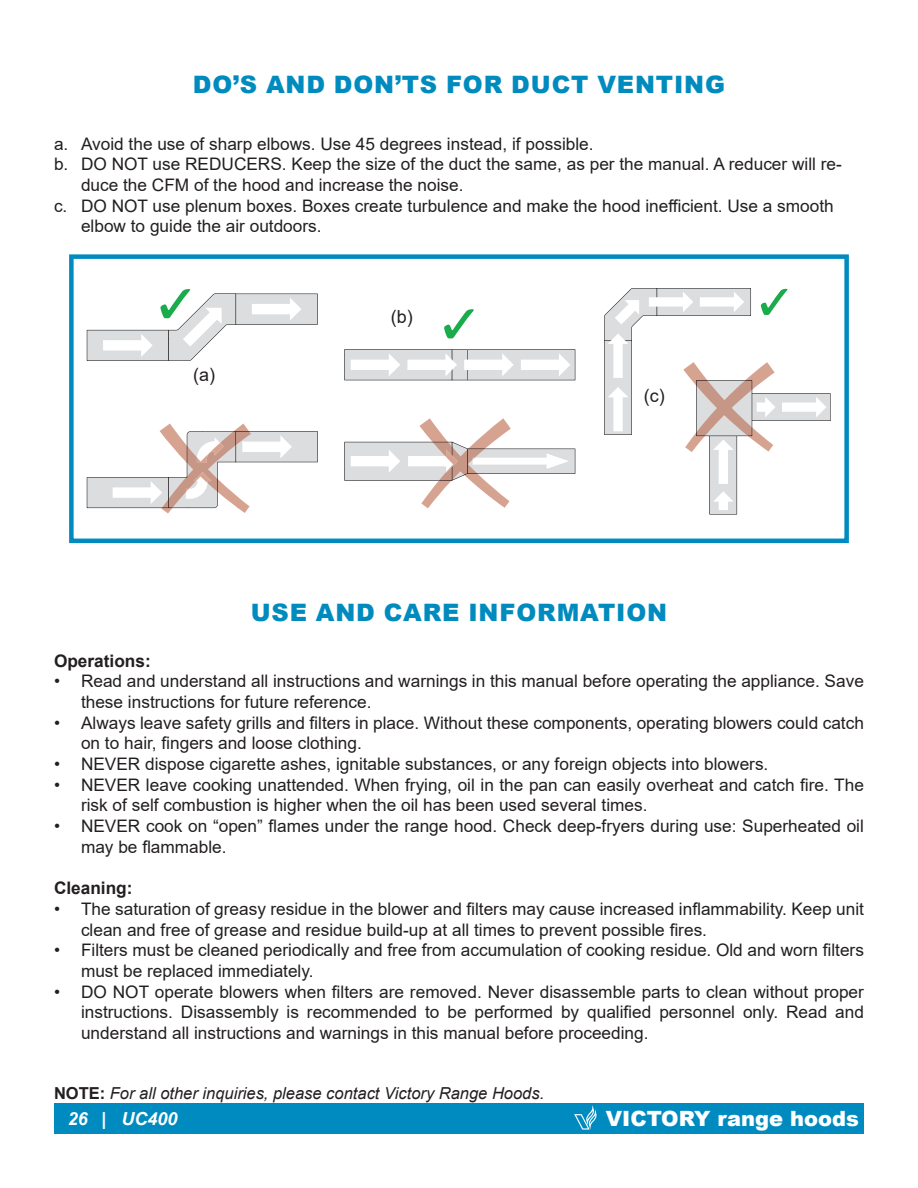
<style>
.page{position:relative;width:918px;height:1188px;background:#fff}
.page>*{position:absolute;margin:0;border:0;box-sizing:border-box;transform-origin:0 0}
.t1{font:900 24px "Arial";letter-spacing:.035em;color:#008bbf}
.t2{font:900 21px "Arial";color:#fff}
.t3{font:18px "Arial";color:#231f20}
.t4{font:italic 700 18px "Arial";color:#fff}
.t5{font:17.25px/20.7px "Arial";color:#231f20}
.t6{font:700 17.25px "Arial";color:#231f20}
.t7{font:italic 16.5px "Arial";color:#231f20}
.s1{font-weight:700;font-style:normal}
</style>
<div class="page">
<div style="left:54px;top:1104px;width:805px;height:30px;background:#008bc0"></div>
<svg style="left:574px;top:1105px;width:23px;height:25px"></svg>
<div style="left:69px;top:254px;width:780px;height:289px;border:4px solid #008bc0"></div>
<svg style="left:87px;top:424px;width:231px;height:90px"></svg>
<svg style="left:87px;top:289px;width:231px;height:72px"></svg>
<svg style="left:344px;top:418px;width:231px;height:90px"></svg>
<svg style="left:344px;top:349px;width:231px;height:31px"></svg>
<svg style="left:444px;top:309px;width:30px;height:29px"></svg>
<svg style="left:604px;top:288px;width:227px;height:227px"></svg>
<p class="t1" style="left:193px;top:67px;width:534px">DO’S AND DON’TS FOR DUCT VENTING</p>
<p class="t5" style="left:54px;top:133px;width:541px">a. Avoid the use of sharp elbows. Use 45 degrees instead, if possible.</p>
<p class="t5" style="left:81px;top:154px;width:762px;text-indent:-27px">b. DO NOT use REDUCERS. Keep the size of the duct the same, as per the manual. A reducer will re&shy;duce the CFM of the hood and increase the noise.</p>
<p class="t5" style="left:81px;top:195px;width:754px;text-indent:-27px">c. DO NOT use plenum boxes. Boxes create turbulence and make the hood inefficient. Use a smooth elbow to guide the air outdoors.</p>
<p class="t3" style="left:193px;top:362px;width:23px">(a)</p>
<p class="t3" style="left:391px;top:304px;width:23px">(b)</p>
<p class="t3" style="left:644px;top:384px;width:22px">(c)</p>
<p class="t1" style="left:251px;top:595px;width:418px">USE AND CARE INFORMATION</p>
<p class="t6" style="left:54px;top:648px;width:98px">Operations:</p>
<p class="t5" style="left:81px;top:671px;width:784px;text-indent:-27px">• Read and understand all instructions and warnings in this manual before operating the appliance. Save these instructions for future reference.</p>
<p class="t5" style="left:81px;top:712px;width:784px;text-indent:-27px">• Always leave safety grills and filters in place. Without these components, operating blowers could catch on to hair, fingers and loose clothing.</p>
<p class="t5" style="left:54px;top:754px;width:716px">• NEVER dispose cigarette ashes, ignitable substances, or any foreign objects into blowers.</p>
<p class="t5" style="left:81px;top:774px;width:784px;text-indent:-27px">• NEVER leave cooking unattended. When frying, oil in the pan can easily overheat and catch fire. The risk of self combustion is higher when the oil has been used several times.</p>
<p class="t5" style="left:81px;top:816px;width:784px;text-indent:-27px">• NEVER cook on “open” flames under the range hood. Check deep-fryers during use: Superheated oil may be flammable.</p>
<p class="t6" style="left:54px;top:876px;width:80px">Cleaning:</p>
<p class="t5" style="left:81px;top:898px;width:784px;text-indent:-27px">• The saturation of greasy residue in the blower and filters may cause increased inflammability. Keep unit clean and free of grease and residue build-up at all times to prevent possible fires.</p>
<p class="t5" style="left:81px;top:940px;width:784px;text-indent:-27px">• Filters must be cleaned periodically and free from accumulation of cooking residue. Old and worn filters must be replaced immediately.</p>
<p class="t5" style="left:81px;top:981px;width:784px;text-align:justify;text-indent:-27px">• DO NOT operate blowers when filters are removed. Never disassemble parts to clean without proper instructions. Disassembly is recommended to be performed by qualified personnel only. Read and understand all instructions and warnings in this manual before proceeding.</p>
<p class="t7" style="left:54px;top:1082px;width:492px"><span class="s1">NOTE:</span> For all other inquiries, please contact Victory Range Hoods.</p>
<p class="t4" style="left:68px;top:1106px;width:111px">26 | UC400</p>
<p class="t2" style="left:606px;top:1104px;width:255px">VICTORY range hoods</p>
</div>
